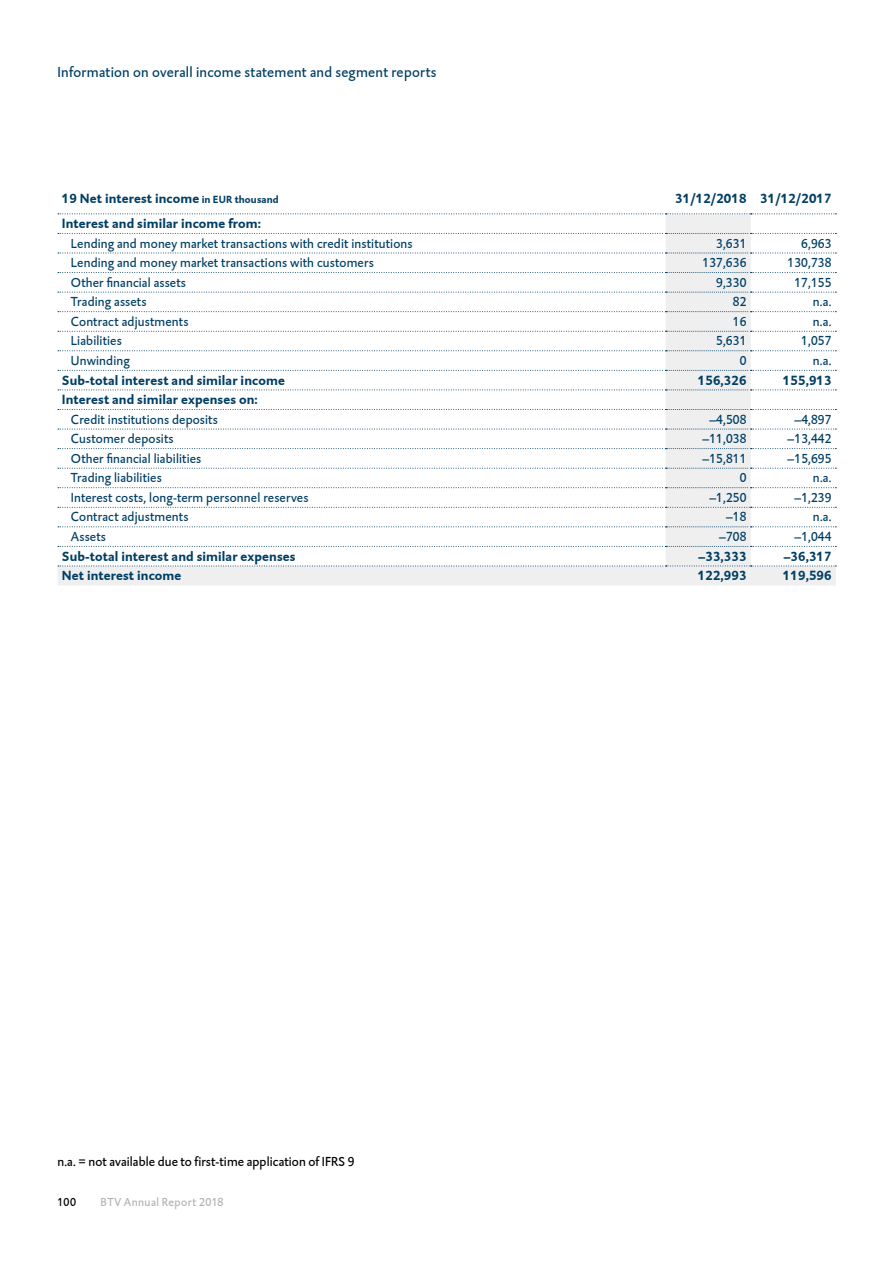
<style>
.page{position:relative;width:893px;height:1263px;background:#fff}
.page>*{position:absolute;margin:0;border:0;box-sizing:border-box;transform-origin:0 0}
.t1{font:15px "DTL Caspari T";letter-spacing:.015em;color:#003e64}
.t2{font:13.5px "DTL Caspari T";letter-spacing:.01em;color:#003e64}
.t3{font:700 13.5px "DTL Caspari T";letter-spacing:.01em;color:#003e64}
.t4{font:13.5px "DTL Caspari T";letter-spacing:.005em;color:#000}
.t5{font:12px "DTL Caspari T";letter-spacing:.03em;color:#b1b2b6}
.t6{font:12px "DTL Caspari T";color:#000}
.s1{font-size:10.5px}
</style>
<div class="page">
<svg style="left:58px;top:214px;width:778px;height:371px"></svg>
<svg style="left:58px;top:233px;width:778px;height:1px"></svg>
<svg style="left:58px;top:253px;width:778px;height:1px"></svg>
<svg style="left:58px;top:272px;width:778px;height:1px"></svg>
<svg style="left:58px;top:292px;width:778px;height:1px"></svg>
<svg style="left:58px;top:311px;width:778px;height:1px"></svg>
<svg style="left:58px;top:331px;width:778px;height:1px"></svg>
<svg style="left:58px;top:350px;width:778px;height:1px"></svg>
<svg style="left:58px;top:370px;width:778px;height:1px"></svg>
<svg style="left:58px;top:390px;width:778px;height:1px"></svg>
<svg style="left:58px;top:409px;width:778px;height:1px"></svg>
<svg style="left:58px;top:429px;width:778px;height:1px"></svg>
<svg style="left:58px;top:448px;width:778px;height:1px"></svg>
<svg style="left:58px;top:468px;width:778px;height:1px"></svg>
<svg style="left:58px;top:487px;width:778px;height:1px"></svg>
<svg style="left:58px;top:507px;width:778px;height:1px"></svg>
<svg style="left:58px;top:526px;width:778px;height:1px"></svg>
<svg style="left:58px;top:546px;width:778px;height:1px"></svg>
<svg style="left:58px;top:213px;width:778px;height:1px"></svg>
<svg style="left:58px;top:566px;width:778px;height:1px"></svg>
<p class="t1" style="left:57px;top:63px;width:381px">Information on overall income statement and segment reports</p>
<p class="t3" style="left:62px;top:190px;width:218px">19 Net interest income <span class="s1">in EUR thousand</span></p>
<p class="t3" style="left:675px;top:190px;width:158px">31/12/2018 31/12/2017</p>
<p class="t3" style="left:62px;top:214px;width:201px">Interest and similar income from:</p>
<p class="t2" style="left:71px;top:235px;width:343px">Lending and money market transactions with credit institutions</p>
<p class="t2" style="left:716px;top:235px;width:32px">3,631</p>
<p class="t2" style="left:801px;top:235px;width:32px">6,963</p>
<p class="t2" style="left:71px;top:254px;width:305px">Lending and money market transactions with customers</p>
<p class="t2" style="left:702px;top:254px;width:45px">137,636</p>
<p class="t2" style="left:787px;top:254px;width:45px">130,738</p>
<p class="t2" style="left:71px;top:274px;width:117px">Other financial assets</p>
<p class="t2" style="left:716px;top:274px;width:32px">9,330</p>
<p class="t2" style="left:794px;top:274px;width:39px">17,155</p>
<p class="t2" style="left:71px;top:293px;width:77px">Trading assets</p>
<p class="t2" style="left:733px;top:293px;width:15px">82</p>
<p class="t2" style="left:813px;top:293px;width:20px">n.a.</p>
<p class="t2" style="left:71px;top:313px;width:119px">Contract adjustments</p>
<p class="t2" style="left:733px;top:313px;width:15px">16</p>
<p class="t2" style="left:813px;top:313px;width:20px">n.a.</p>
<p class="t2" style="left:71px;top:332px;width:52px">Liabilities</p>
<p class="t2" style="left:716px;top:332px;width:32px">5,631</p>
<p class="t2" style="left:801px;top:332px;width:32px">1,057</p>
<p class="t2" style="left:71px;top:352px;width:60px">Unwinding</p>
<p class="t2" style="left:740px;top:352px;width:8px">0</p>
<p class="t2" style="left:813px;top:352px;width:20px">n.a.</p>
<p class="t3" style="left:62px;top:371px;width:224px">Sub-total interest and similar income</p>
<p class="t3" style="left:698px;top:371px;width:50px">156,326</p>
<p class="t3" style="left:783px;top:371px;width:50px">155,913</p>
<p class="t3" style="left:62px;top:390px;width:197px">Interest and similar expenses on:</p>
<p class="t2" style="left:71px;top:411px;width:148px">Credit institutions deposits</p>
<p class="t2" style="left:709px;top:411px;width:39px">–4,508</p>
<p class="t2" style="left:794px;top:411px;width:39px">–4,897</p>
<p class="t2" style="left:71px;top:430px;width:104px">Customer deposits</p>
<p class="t2" style="left:702px;top:430px;width:45px">–11,038</p>
<p class="t2" style="left:787px;top:430px;width:45px">–13,442</p>
<p class="t2" style="left:71px;top:450px;width:132px">Other financial liabilities</p>
<p class="t2" style="left:702px;top:450px;width:45px">–15,811</p>
<p class="t2" style="left:787px;top:450px;width:45px">–15,695</p>
<p class="t2" style="left:71px;top:469px;width:92px">Trading liabilities</p>
<p class="t2" style="left:740px;top:469px;width:8px">0</p>
<p class="t2" style="left:813px;top:469px;width:20px">n.a.</p>
<p class="t2" style="left:71px;top:489px;width:239px">Interest costs, long-term personnel reserves</p>
<p class="t2" style="left:709px;top:489px;width:39px">–1,250</p>
<p class="t2" style="left:794px;top:489px;width:39px">–1,239</p>
<p class="t2" style="left:71px;top:508px;width:119px">Contract adjustments</p>
<p class="t2" style="left:726px;top:508px;width:22px">–18</p>
<p class="t2" style="left:813px;top:508px;width:20px">n.a.</p>
<p class="t2" style="left:71px;top:528px;width:37px">Assets</p>
<p class="t2" style="left:719px;top:528px;width:29px">–708</p>
<p class="t2" style="left:794px;top:528px;width:39px">–1,044</p>
<p class="t3" style="left:62px;top:547px;width:235px">Sub-total interest and similar expenses</p>
<p class="t3" style="left:699px;top:547px;width:49px">–33,333</p>
<p class="t3" style="left:784px;top:547px;width:49px">–36,317</p>
<p class="t3" style="left:62px;top:567px;width:121px">Net interest income</p>
<p class="t3" style="left:698px;top:567px;width:50px">122,993</p>
<p class="t3" style="left:783px;top:567px;width:50px">119,596</p>
<p class="t4" style="left:57px;top:1153px;width:299px">n.a. = not available due to first-time application of IFRS 9</p>
<p class="t6" style="left:57px;top:1194px;width:20px">100</p>
<p class="t5" style="left:101px;top:1194px;width:125px">BTV Annual Report 2018</p>
</div>
